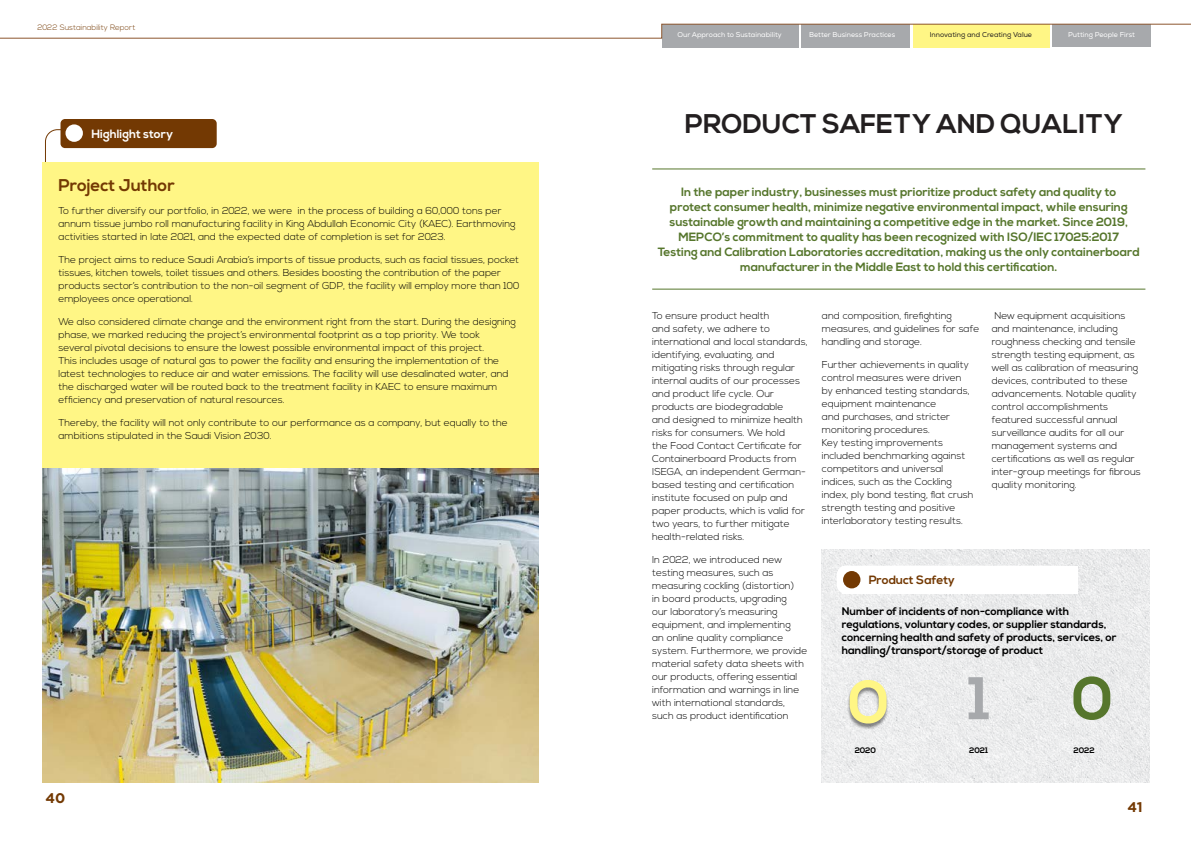
<style>
.page{position:relative;width:1191px;height:842px;background:#fff}
.page>*{position:absolute;margin:0;border:0;box-sizing:border-box;transform-origin:0 0}
.t1{font:700 60px "Nexa";color:#fff685}
.t2{font:700 60px "Nexa";color:#a7a9ac}
.t3{font:700 60px "Nexa";color:#56762c}
.t4{font:700 27px "Nexa";color:#231f20}
.t5{font:700 17px "Nexa";color:#733903}
.t6{font:700 14px "Gotham";color:#733903}
.t7{font:700 12px/15px "Nexa";color:#56762c;text-align:center}
.t8{font:700 12px "Nexa";color:#fff}
.t9{font:700 12px "Nexa";color:#733903}
.t10{font:700 11px/13px "Nexa";color:#000}
.t11{font:300 10px/13px "Nexa";color:#000}
.t12{font:700 8px "Nexa";color:#000}
.t13{font:300 7.8px "Nexa";color:#733903}
.t14{font:7px "Nexa";color:#fff}
.t15{font:7px "Nexa";color:#231f20}
</style>
<div class="page">
<img style="left:822px;top:550px;width:327px;height:232px">
<div style="left:847px;top:681px;width:42px;height:49px;background:#000;opacity:.45"></div>
<div style="left:836px;top:566px;width:235px;height:28px;background:#fff;border-radius:9px"></div>
<div style="left:842px;top:566px;width:235px;height:27px;background:#fff"></div>
<div style="left:843px;top:571px;width:17px;height:17px;background:#733903;border-radius:50%"></div>
<div style="left:662px;top:24px;width:136px;height:24px;background:#a7a9ac"></div>
<div style="left:801px;top:24px;width:109px;height:23px;background:#a7a9ac"></div>
<div style="left:913px;top:24px;width:136px;height:23px;background:#fff685"></div>
<div style="left:1052px;top:24px;width:99px;height:23px;background:#a7a9ac"></div>
<svg style="left:0;top:24px;width:1191px;height:15px"></svg>
<img style="left:43px;top:468px;width:496px;height:314px">
<svg style="left:45px;top:129px;width:110px;height:33px"></svg>
<div style="left:43px;top:162px;width:496px;height:306px;background:#fff685"></div>
<div style="left:61px;top:119px;width:156px;height:29px;background:#733903;border-radius:4px"></div>
<div style="left:65px;top:124px;width:18px;height:18px;background:#fff;border-radius:50%"></div>
<hr style="left:652px;top:168px;width:493px;height:1px;background:#56762c">
<hr style="left:652px;top:289px;width:493px;height:1px;background:#56762c">
<p class="t13" style="left:37px;top:23px;width:100px">2022 Sustainability Report</p>
<p class="t8" style="left:92px;top:127px;width:83px">Highlight story</p>
<h3 class="t5" style="left:59px;top:175px;width:118px">Project Juthor</h3>
<p class="t11" style="left:59px;top:205px;width:458px">To further diversify our portfolio, in 2022, we were in the process of building a 60,000 tons per annum tissue jumbo roll manufacturing facility in King Abdullah Economic City (KAEC). Earthmoving activities started in late 2021, and the expected date of completion is set for 2023.</p>
<p class="t11" style="left:59px;top:254px;width:462px">The project aims to reduce Saudi Arabia’s imports of tissue products, such as facial tissues, pocket tissues, kitchen towels, toilet tissues and others. Besides boosting the contribution of the paper products sector’s contribution to the non-oil segment of GDP, the facility will employ more than 100 employees once operational.</p>
<p class="t11" style="left:59px;top:316px;width:459px">We also considered climate change and the environment right from the start. During the designing phase, we marked reducing the project’s environmental footprint as a top priority. We took<br>several pivotal decisions to ensure the lowest possible environmental impact of this project.<br>This includes usage of natural gas to power the facility and ensuring the implementation of the latest technologies to reduce air and water emissions. The facility will use desalinated water, and the discharged water will be routed back to the treatment facility in KAEC to ensure maximum efficiency and preservation of natural resources.</p>
<p class="t11" style="left:59px;top:417px;width:450px">Thereby, the facility will not only contribute to our performance as a company, but equally to the ambitions stipulated in the Saudi Vision 2030.</p>
<h3 class="t6" style="left:46px;top:790px;width:21px">40</h3>
<p class="t14" style="left:677px;top:31px;width:106px">Our Approach to Sustainability</p>
<p class="t14" style="left:809px;top:31px;width:87px">Better Business Practices</p>
<p class="t15" style="left:929px;top:31px;width:104px">Innovating and Creating Value</p>
<p class="t14" style="left:1068px;top:31px;width:68px">Putting People First</p>
<h2 class="t4" style="left:685px;top:109px;width:439px">PRODUCT SAFETY AND QUALITY</h2>
<p class="t7" style="left:658px;top:185px;width:483px">In the paper industry, businesses must prioritize product safety and quality to<br>protect consumer health, minimize negative environmental impact, while ensuring sustainable growth and maintaining a competitive edge in the market. Since 2019, MEPCO’s commitment to quality has been recognized with ISO/IEC 17025:2017<br>Testing and Calibration Laboratories accreditation, making us the only containerboard manufacturer in the Middle East to hold this certification.</p>
<p class="t11" style="left:652px;top:310px;width:157px">To ensure product health<br>and safety, we adhere to international and local standards, identifying, evaluating, and mitigating risks through regular internal audits of our processes and product life cycle. Our products are biodegradable<br>and designed to minimize health risks for consumers. We hold<br>the Food Contact Certificate for<br>Containerboard Products from<br>ISEGA, an independent German&shy;based testing and certification institute focused on pulp and paper products, which is valid for two years, to further mitigate health-related risks.</p>
<p class="t11" style="left:652px;top:554px;width:157px">In 2022, we introduced new testing measures, such as measuring cockling (distortion)<br>in board products, upgrading<br>our laboratory’s measuring equipment, and implementing<br>an online quality compliance system. Furthermore, we provide material safety data sheets with our products, offering essential information and warnings in line with international standards, such as product identification</p>
<p class="t11" style="left:822px;top:310px;width:159px">and composition, firefighting measures, and guidelines for safe handling and storage.</p>
<p class="t11" style="left:822px;top:359px;width:153px">Further achievements in quality control measures were driven by enhanced testing standards, equipment maintenance<br>and purchases, and stricter monitoring procedures.<br>Key testing improvements included benchmarking against competitors and universal indices, such as the Cockling index, ply bond testing, flat crush strength testing and positive interlaboratory testing results.</p>
<p class="t11" style="left:991px;top:310px;width:151px">New equipment acquisitions and maintenance, including roughness checking and tensile strength testing equipment, as well as calibration of measuring devices, contributed to these advancements. Notable quality control accomplishments featured successful annual surveillance audits for all our management systems and certifications as well as regular inter-group meetings for fibrous quality monitoring.</p>
<p class="t9" style="left:868px;top:573px;width:88px">Product Safety</p>
<p class="t10" style="left:841px;top:605px;width:276px">Number of incidents of non-compliance with regulations, voluntary codes, or supplier standards, concerning health and safety of products, services, or handling/transport/storage of product</p>
<h1 class="t1" style="left:848px;top:667px;width:43px">0</h1>
<h1 class="t2" style="left:968px;top:664px;width:24px">1</h1>
<h1 class="t3" style="left:1071px;top:664px;width:43px">0</h1>
<p class="t12" style="left:854px;top:745px;width:23px">2020</p>
<p class="t12" style="left:969px;top:745px;width:20px">2021</p>
<p class="t12" style="left:1073px;top:745px;width:23px">2022</p>
<h3 class="t6" style="left:1127px;top:799px;width:17px">41</h3>
</div>
